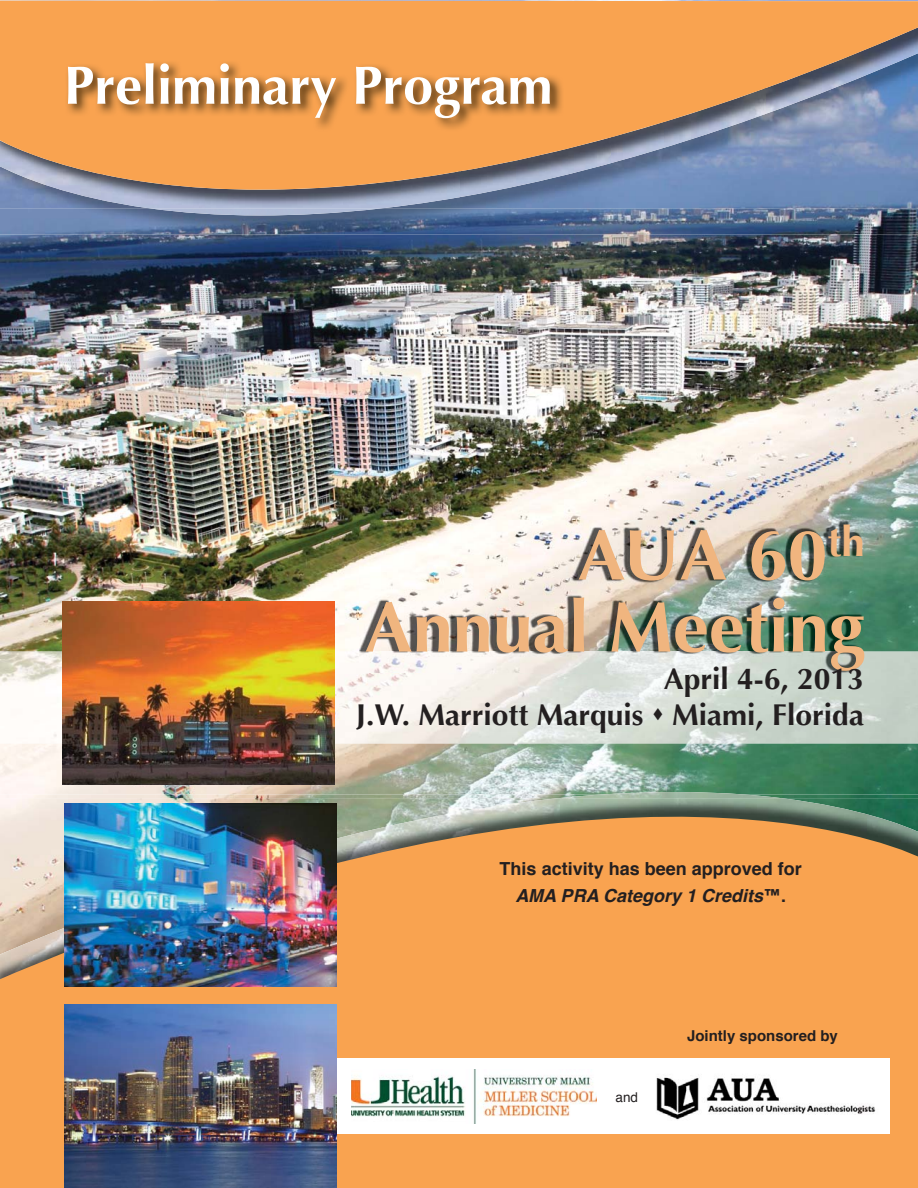
<style>
.page{position:relative;width:918px;height:1188px;background:#fff}
.page>*{position:absolute;margin:0;border:0;box-sizing:border-box;transform-origin:0 0}
.t1{font:700 72px/72px "Optima";color:#f0b57f;text-align:right}
.t2{font:700 54px "Optima";color:#fff}
.t3{font:700 30px/36px "Optima";color:#231f20;text-align:right}
.t4{font:700 18px/27px "Helvetica";color:#231f20;text-align:center}
.t5{font:700 15px "Helvetica";color:#231f20}
.t6{font:13.5px "Helvetica";color:#231f20}
.s1{font-style:italic}
</style>
<div class="page">
<img style="left:0;top:315px;width:918px;height:337px">
<svg style="left:0;top:743px;width:918px;height:445px;background:#dea565"></svg>
<div style="left:337px;top:1059px;width:333px;height:75px;background:#fff"></div>
<img style="left:351px;top:1070px;width:245px;height:53px">
<div style="left:639px;top:1059px;width:250px;height:75px;background:#fff"></div>
<img style="left:656px;top:1077px;width:220px;height:43px">
<img style="left:0;top:0;width:918px;height:1px">
<img style="left:0;top:1px;width:918px;height:314px">
<img style="left:0;top:652px;width:918px;height:91px">
<img style="left:359px;top:520px;width:503px;height:152px">
<img style="left:65px;top:61px;width:498px;height:70px">
<img style="left:65px;top:1005px;width:272px;height:183px">
<img style="left:65px;top:803px;width:272px;height:183px">
<img style="left:63px;top:601px;width:272px;height:184px">
<svg style="left:654px;top:708px;width:8px;height:13px"></svg>
<h2 class="t2" style="left:64px;top:54px;width:490px">Preliminary Program</h2>
<h1 class="t1" style="left:365px;top:520px;width:502px">AUA 60<sup>th<br></sup>Annual Meeting</h1>
<h3 class="t3" style="left:356px;top:662px;width:509px">April 4-6, 2013<br>J.W. Marriott Marquis Miami, Florida</h3>
<p class="t4" style="left:500px;top:857px;width:304px">This activity has been approved for<br><span class="s1">AMA PRA Category 1 Credits</span>™.</p>
<p class="t6" style="left:616px;top:1092px;width:24px">and</p>
<p class="t5" style="left:687px;top:1029px;width:152px">Jointly sponsored by</p>
</div>
